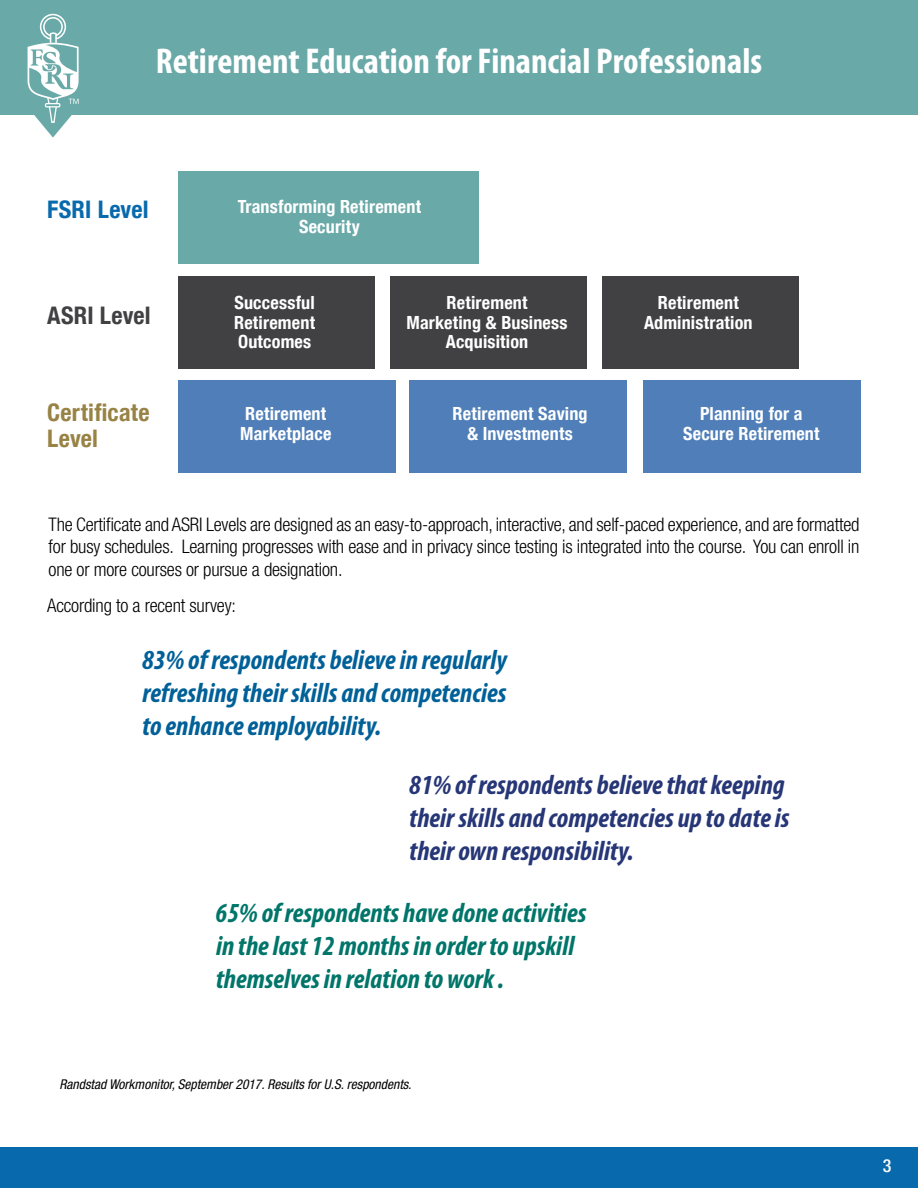
<style>
.page{position:relative;width:918px;height:1188px;background:#fff}
.page>*{position:absolute;margin:0;border:0;box-sizing:border-box;transform-origin:0 0}
.t1{font:700 condensed 36px "Myriad Pro";color:#fff}
.t2{font:italic 700 condensed 27.6px/33.2px "Myriad Pro";color:#007569}
.t3{font:italic 700 condensed 27.6px/33.2px "Myriad Pro";color:#006098;text-align:justify}
.t4{font:italic 700 condensed 27.6px/33.2px "Myriad Pro";color:#263676}
.t5{font:700 condensed 24.15px/25.8px "Helvetica Neue LT Com";letter-spacing:.01em;color:#988345}
.t6{font:700 condensed 24.15px "Helvetica Neue LT Com";letter-spacing:.005em;color:#086aac}
.t7{font:700 condensed 24.15px "Helvetica Neue LT Com";letter-spacing:.005em;color:#414042}
.t8{font:300 condensed 18.75px/22.5px "Helvetica Neue LT Com";letter-spacing:-.01em;color:#000;text-align:justify}
.t9{font:700 condensed 18.15px/20px "Helvetica Neue LT Com";letter-spacing:.01em;color:#fff;text-align:center}
.t10{font:500 condensed 18px "Helvetica Neue LT Com";color:#fff}
.t11{font:italic condensed 13.5px "Helvetica Neue LT Com";color:#000}
</style>
<div class="page">
<div style="left:0;top:1147px;width:918px;height:41px;background:#086aac"></div>
<div style="left:0;top:0;width:918px;height:114px;background:#69a9a8"></div>
<div style="left:410px;top:380px;width:217px;height:92px;background:#4f7eb8"></div>
<div style="left:178px;top:380px;width:218px;height:92px;background:#4f7eb8"></div>
<div style="left:643px;top:380px;width:217px;height:92px;background:#4f7eb8"></div>
<div style="left:178px;top:276px;width:196px;height:93px;background:#414042"></div>
<div style="left:390px;top:276px;width:197px;height:93px;background:#414042"></div>
<div style="left:602px;top:276px;width:197px;height:93px;background:#414042"></div>
<div style="left:178px;top:171px;width:300px;height:92px;background:#69a9a8"></div>
<svg style="left:0;top:14px;width:106px;height:124px"></svg>
<h1 class="t1" style="left:156px;top:38px;width:608px">Retirement Education for Financial Professionals</h1>
<p class="t6" style="left:47px;top:195px;width:103px">FSRI Level</p>
<p class="t7" style="left:47px;top:301px;width:105px">ASRI Level</p>
<p class="t9" style="left:238px;top:197px;width:185px">Transforming Retirement<br>Security</p>
<p class="t9" style="left:234px;top:292px;width:82px;text-align:justify">Successful Retirement Outcomes</p>
<p class="t9" style="left:407px;top:292px;width:162px">Retirement<br>Marketing &amp; Business<br>Acquisition</p>
<p class="t9" style="left:644px;top:292px;width:110px">Retirement<br>Administration</p>
<p class="t5" style="left:47px;top:400px;width:104px">Certificate<br>Level</p>
<p class="t9" style="left:240px;top:404px;width:93px;text-align:left">Retirement<br>Marketplace</p>
<p class="t9" style="left:453px;top:404px;width:136px">Retirement Saving &amp; Investments</p>
<p class="t9" style="left:683px;top:404px;width:138px">Planning for a<br>Secure Retirement</p>
<p class="t8" style="left:49px;top:513px;width:812px">The Certificate and ASRI Levels are designed as an easy-to-approach, interactive, and self-paced experience, and are formatted for busy schedules. Learning progresses with ease and in privacy since testing is integrated into the course. You can enroll in one or more courses or pursue a designation.</p>
<p class="t8" style="left:47px;top:594px;width:190px">According to a recent survey:</p>
<h2 class="t3" style="left:142px;top:643px;width:366px">83% of respondents believe in regularly refreshing their skills and competencies to enhance employability.</h2>
<h2 class="t4" style="left:409px;top:767px;width:382px">81% of respondents believe that keeping their skills and competencies up to date is their own responsibility.</h2>
<h2 class="t2" style="left:216px;top:895px;width:373px">65% of respondents have done activities in the last 12 months in order to upskill themselves in relation to work .</h2>
<p class="t11" style="left:60px;top:1076px;width:353px">Randstad Workmonitor, September 2017. Results for U.S. respondents.</p>
<p class="t10" style="left:883px;top:1155px;width:10px">3</p>
</div>
